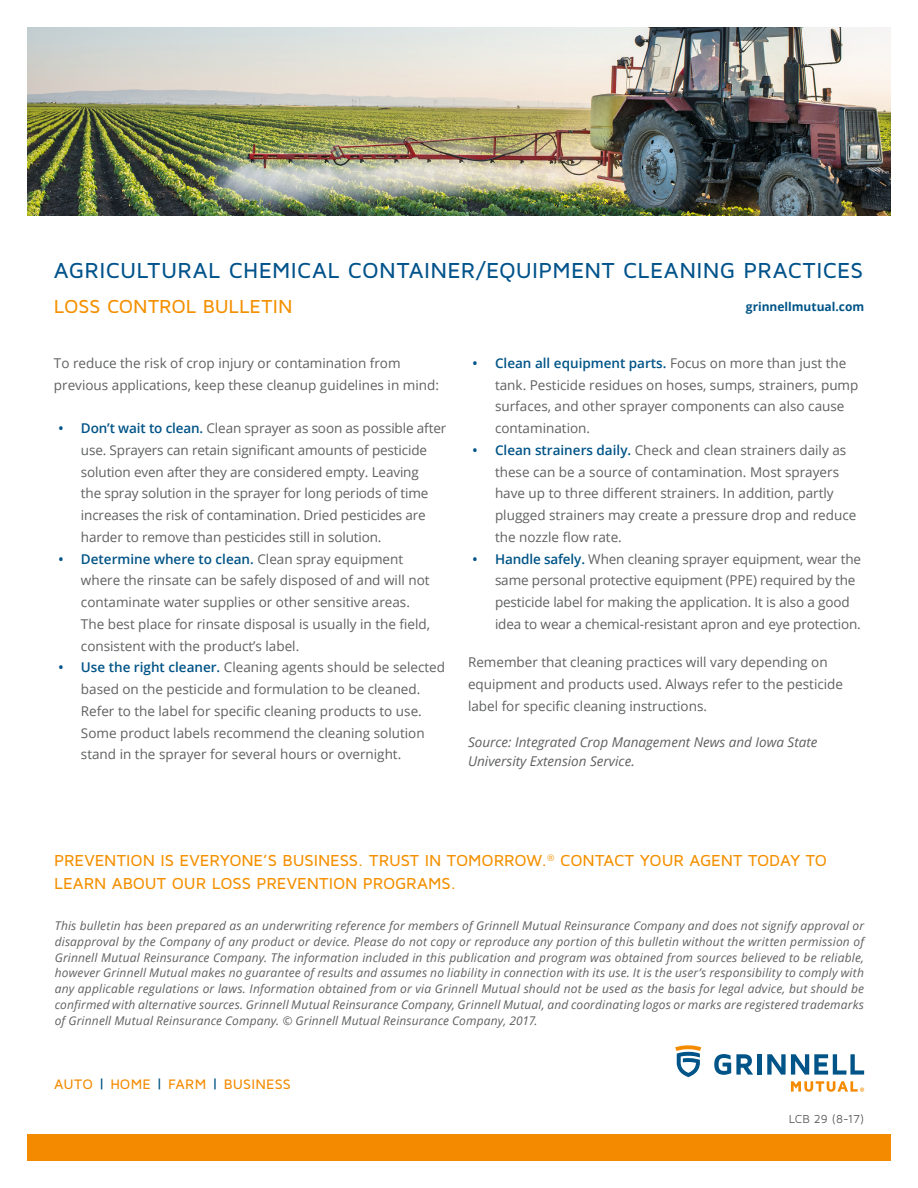
<style>
.page{position:relative;width:918px;height:1188px;background:#fff}
.page>*{position:absolute;margin:0;border:0;box-sizing:border-box;transform-origin:0 0}
.t1{font:500 22.5px "Maven Pro";letter-spacing:.015em;color:#00538b}
.t2{font:500 19.5px "Maven Pro";letter-spacing:-.005em;color:#f49000}
.t3{font:500 16.5px/22.5px "Maven Pro";letter-spacing:-.005em;color:#f49000}
.t4{font:500 14.25px "Maven Pro";letter-spacing:.01em;color:#f38a00}
.t5{font:13.5px/21.8px "Open Sans";color:#5f6060}
.t6{font:italic 13.5px/19.5px "Open Sans";color:#5f6060}
.t7{font:italic 12px/15.8px "Open Sans";letter-spacing:.015em;color:#5f6060;text-align:justify}
.t8{font:700 12px "Open Sans";color:#005487}
.t9{font:12px "Maven Pro";letter-spacing:-.005em;color:#5f6060}
.s1{font-weight:600;color:#005487}
.s2{color:#005487}
</style>
<div class="page">
<img style="left:27px;top:27px;width:864px;height:189px">
<div style="left:27px;top:1134px;width:864px;height:27px;background:#f38a00"></div>
<svg style="left:675px;top:1045px;width:26px;height:32px"></svg>
<svg style="left:714px;top:1054px;width:39px;height:21px"></svg>
<div style="left:757px;top:1054px;width:5px;height:21px;background:#005487"></div>
<svg style="left:767px;top:1054px;width:97px;height:21px"></svg>
<svg style="left:791px;top:1081px;width:73px;height:11px"></svg>
<h1 class="t1" style="left:54px;top:257px;width:811px">AGRICULTURAL CHEMICAL CONTAINER/EQUIPMENT CLEANING PRACTICES</h1>
<h2 class="t2" style="left:54px;top:294px;width:240px">LOSS CONTROL BULLETIN</h2>
<p class="t8" style="left:746px;top:298px;width:120px">grinnellmutual.com</p>
<p class="t5" style="left:54px;top:352px;width:387px">To reduce the risk of crop injury or contamination from previous applications, keep these cleanup guidelines in mind:</p>
<p class="t5" style="left:81px;top:417px;width:367px;text-indent:-23px"><span class="s1">• Don’t wait to clean.</span> Clean sprayer as soon as possible after use. Sprayers can retain significant amounts of pesticide solution even after they are considered empty. Leaving<br>the spray solution in the sprayer for long periods of time increases the risk of contamination. Dried pesticides are harder to remove than pesticides still in solution.</p>
<p class="t5" style="left:81px;top:548px;width:351px;text-indent:-23px"><span class="s1">• Determine where to clean.</span> Clean spray equipment where the rinsate can be safely disposed of and will not contaminate water supplies or other sensitive areas.<br>The best place for rinsate disposal is usually in the field, consistent with the product’s label.</p>
<p class="t5" style="left:81px;top:656px;width:366px;text-indent:-23px"><span class="s1">• Use the right cleaner.</span> Cleaning agents should be selected based on the pesticide and formulation to be cleaned.<br>Refer to the label for specific cleaning products to use.<br>Some product labels recommend the cleaning solution stand in the sprayer for several hours or overnight.</p>
<p class="t5" style="left:495px;top:352px;width:365px;text-indent:-23px"><span class="s1">• Clean all equipment parts.</span> Focus on more than just the tank. Pesticide residues on hoses, sumps, strainers, pump surfaces, and other sprayer components can also cause contamination.</p>
<p class="t5" style="left:495px;top:439px;width:363px;text-indent:-23px"><span class="s1">• Clean strainers daily.</span> Check and clean strainers daily as these can be a source of contamination. Most sprayers have up to three different strainers. In addition, partly plugged strainers may create a pressure drop and reduce the nozzle flow rate.</p>
<p class="t5" style="left:495px;top:548px;width:368px;text-indent:-23px"><span class="s1">• Handle safely.</span> When cleaning sprayer equipment, wear the same personal protective equipment (PPE) required by the pesticide label for making the application. It is also a good idea to wear a chemical-resistant apron and eye protection.</p>
<p class="t5" style="left:468px;top:651px;width:377px">Remember that cleaning practices will vary depending on equipment and products used. Always refer to the pesticide label for specific cleaning instructions.</p>
<p class="t6" style="left:468px;top:732px;width:351px">Source: Integrated Crop Management News and Iowa State<br>University Extension Service.</p>
<p class="t3" style="left:54px;top:849px;width:775px">PREVENTION IS EVERYONE’S BUSINESS. TRUST IN TOMORROW.<sup>®</sup> CONTACT YOUR AGENT TODAY TO<br>LEARN ABOUT OUR LOSS PREVENTION PROGRAMS.</p>
<p class="t7" style="left:55px;top:918px;width:811px">This bulletin has been prepared as an underwriting reference for members of Grinnell Mutual Reinsurance Company and does not signify approval or disapproval by the Company of any product or device. Please do not copy or reproduce any portion of this bulletin without the written permission of Grinnell Mutual Reinsurance Company. The information included in this publication and program was obtained from sources believed to be reliable, however Grinnell Mutual makes no guarantee of results and assumes no liability in connection with its use. It is the user’s responsibility to comply with any applicable regulations or laws. Information obtained from or via Grinnell Mutual should not be used as the basis for legal advice, but should be confirmed with alternative sources. Grinnell Mutual Reinsurance Company, Grinnell Mutual, and coordinating logos or marks are registered trademarks of Grinnell Mutual Reinsurance Company. © Grinnell Mutual Reinsurance Company, 2017.</p>
<p class="t4" style="left:54px;top:1075px;width:238px">AUTO <span class="s2">|</span> HOME <span class="s2">|</span> FARM <span class="s2">|</span> BUSINESS</p>
<p class="t9" style="left:789px;top:1112px;width:77px">LCB 29 (8-17)</p>
</div>
